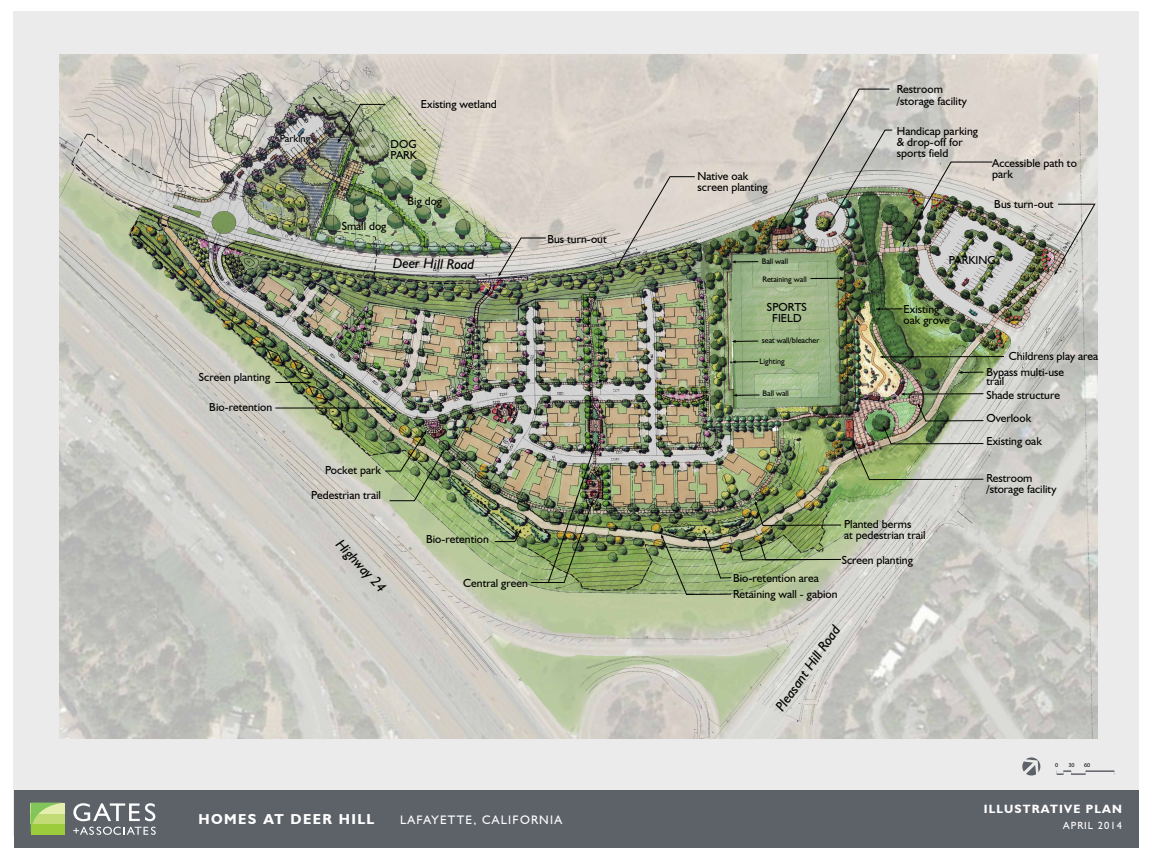
<style>
.page{position:relative;width:1152px;height:864px;background:#fff}
.page>*{position:absolute;margin:0;border:0;box-sizing:border-box;transform-origin:0 0}
.t1{font:italic 14.4px "Humanist 521 BT";color:#000}
.t2{font:700 14.4px "Humanist 521 BT";letter-spacing:.1em;color:#fff}
.t3{font:12.32px "Humanist 521 BT";letter-spacing:.1em;color:#fff}
.t4{font:700 12px "Humanist 521 BT";letter-spacing:.1em;color:#fff}
.t5{font:11.6px/11.2px "Humanist 521 BT";color:#000}
.t6{font:10.4px "Humanist 521 BT";letter-spacing:.1em;color:#fff}
.t7{font:10.4px "Humanist 521 BT";color:#000}
.t8{font:8px/17.2px "Humanist 521 BT";color:#000}
.t9{font:6px "Myriad Pro";color:#000}
</style>
<div class="page">
<div style="left:14px;top:11px;width:1125px;height:825px;background:#ebebeb"></div>
<div style="left:14px;top:790px;width:1124px;height:58px;background:#5d6168"></div>
<svg style="left:73px;top:827px;width:83px;height:8px"></svg>
<svg style="left:73px;top:803px;width:82px;height:18px"></svg>
<svg style="left:31px;top:803px;width:34px;height:32px"></svg>
<svg style="left:1022px;top:757px;width:19px;height:19px"></svg>
<svg style="left:1057px;top:770px;width:57px;height:5px"></svg>
<img style="left:59px;top:55px;width:1038px;height:683px">
<img style="left:755px;top:501px;width:87px;height:25px">
<img style="left:853px;top:403px;width:131px;height:77px">
<svg style="left:901px;top:393px;width:83px;height:3px"></svg>
<svg style="left:958px;top:371px;width:26px;height:3px"></svg>
<svg style="left:876px;top:308px;width:27px;height:3px"></svg>
<svg style="left:733px;top:394px;width:27px;height:3px"></svg>
<svg style="left:732px;top:260px;width:27px;height:3px"></svg>
<svg style="left:810px;top:277px;width:34px;height:3px"></svg>
<svg style="left:732px;top:340px;width:27px;height:3px"></svg>
<svg style="left:732px;top:360px;width:27px;height:4px"></svg>
<svg style="left:880px;top:355px;width:125px;height:3px"></svg>
<svg style="left:738px;top:540px;width:104px;height:21px;background:#899e6b"></svg>
<img style="left:530px;top:442px;width:66px;height:141px">
<svg style="left:494px;top:529px;width:27px;height:13px"></svg>
<img style="left:617px;top:176px;width:79px;height:91px">
<img style="left:779px;top:88px;width:114px;height:144px">
<img style="left:903px;top:161px;width:90px;height:85px">
<svg style="left:1054px;top:203px;width:42px;height:72px;background:#c8c6c2"></svg>
<svg style="left:498px;top:237px;width:49px;height:40px;background:#b9b8b0"></svg>
<svg style="left:338px;top:104px;width:48px;height:39px;background:#889275"></svg>
<img style="left:384px;top:430px;width:60px;height:72px">
<img style="left:661px;top:529px;width:71px;height:66px">
<hr style="left:275px;top:382px;width:34px;height:1px;background:#000">
<hr style="left:275px;top:408px;width:109px;height:1px;background:#000">
<svg style="left:383px;top:406px;width:4px;height:4px"></svg>
<p class="t7" style="left:280px;top:132px;width:32px">Parking</p>
<p class="t5" style="left:421px;top:98px;width:78px">Existing wetland</p>
<p class="t5" style="left:390px;top:138px;width:28px">DOG<br>PARK</p>
<p class="t5" style="left:342px;top:220px;width:46px">Small dog</p>
<p class="t5" style="left:408px;top:195px;width:36px">Big dog</p>
<p class="t1" style="left:393px;top:254px;width:83px;rotate:1deg">Deer Hill Road</p>
<p class="t5" style="left:547px;top:234px;width:61px">Bus turn-out</p>
<p class="t5" style="left:199px;top:371px;width:73px">Screen planting</p>
<p class="t5" style="left:209px;top:401px;width:64px">Bio-retention</p>
<p class="t5" style="left:325px;top:464px;width:58px">Pocket park</p>
<p class="t5" style="left:311px;top:489px;width:71px">Pedestrian trail</p>
<p class="t1" style="left:345px;top:535px;width:67px;rotate:47deg">Highway 24</p>
<p class="t5" style="left:426px;top:533px;width:64px">Bio-retention</p>
<p class="t5" style="left:463px;top:577px;width:66px">Central green</p>
<p class="t2" style="left:198px;top:810px;width:178px">HOMES AT DEER HILL</p>
<p class="t3" style="left:400px;top:812px;width:164px">LAFAYETTE, CALIFORNIA</p>
<p class="t5" style="left:698px;top:170px;width:72px">Native oak screen planting</p>
<p class="t8" style="left:762px;top:253px;width:46px">Ball wall<br>Retaining wall</p>
<p class="t5" style="left:767px;top:301px;width:41px;text-align:center">SPORTS<br>FIELD</p>
<p class="t8" style="left:762px;top:331px;width:59px">seat wall/bleacher</p>
<p class="t8" style="left:759px;top:352px;width:27px">Lighting</p>
<p class="t8" style="left:763px;top:385px;width:28px">Ball wall</p>
<p class="t5" style="left:897px;top:84px;width:72px">Restroom /storage facility</p>
<p class="t5" style="left:897px;top:125px;width:83px">Handicap parking &amp; drop-off for sports field</p>
<p class="t5" style="left:992px;top:157px;width:86px">Accessible path to park</p>
<p class="t5" style="left:994px;top:198px;width:61px">Bus turn-out</p>
<p class="t5" style="left:949px;top:254px;width:48px">PARKING</p>
<p class="t5" style="left:904px;top:303px;width:48px">Existing oak grove</p>
<p class="t5" style="left:844px;top:518px;width:83px">Planted berms<br>at pedestrian trail</p>
<p class="t5" style="left:842px;top:554px;width:73px">Screen planting</p>
<p class="t5" style="left:1009px;top:351px;width:91px">Childrens play area</p>
<p class="t5" style="left:986px;top:367px;width:79px;line-height:9.6px">Bypass multi-use trail</p>
<p class="t5" style="left:986px;top:384px;width:75px;line-height:22.8px">Shade structure<br>Overlook<br>Existing oak</p>
<p class="t5" style="left:986px;top:473px;width:72px">Restroom /storage facility</p>
<p class="t5" style="left:733px;top:569px;width:106px;line-height:16.3px">Bio-retention area<br>Retaining wall - gabion</p>
<p class="t1" style="left:772px;top:704px;width:102px;rotate:-55deg">Pleasant Hill Road</p>
<p class="t9" style="left:1055px;top:761px;width:5px">0</p>
<p class="t9" style="left:1068px;top:761px;width:8px">30</p>
<p class="t9" style="left:1084px;top:761px;width:8px">60</p>
<p class="t4" style="left:984px;top:802px;width:140px">ILLUSTRATIVE PLAN</p>
<p class="t6" style="left:1063px;top:819px;width:60px">APRIL 2014</p>
</div>
